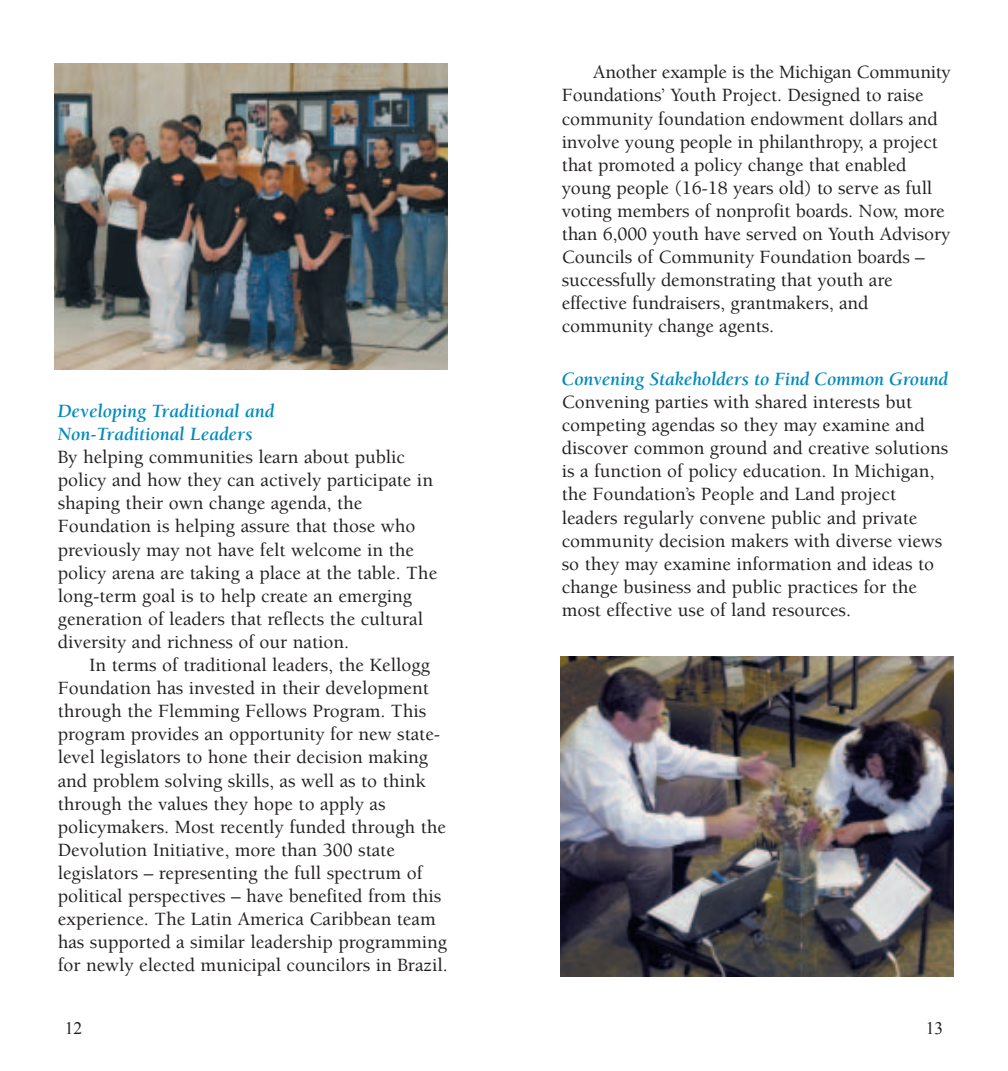
<style>
.page{position:relative;width:1008px;height:1071px;background:#fff}
.page>*{position:absolute;margin:0;border:0;box-sizing:border-box;transform-origin:0 0}
.t1{font:500 19.25px/23.1px "Berkeley";color:#231f20}
.t2{font:italic 700 19.25px/23.1px "Berkeley";color:#008bbd}
.t3{font:17.5px "Times New Roman";color:#231f20}
</style>
<div class="page">
<img style="left:54px;top:63px;width:394px;height:306px">
<img style="left:560px;top:657px;width:394px;height:319px">
<p class="t2" style="left:58px;top:401px;width:218px">Developing Traditional and<br>Non-Traditional Leaders</p>
<p class="t1" style="left:58px;top:447px;width:381px">By helping communities learn about public policy and how they can actively participate in shaping their own change agenda, the Foundation is helping assure that those who previously may not have felt welcome in the policy arena are taking a place at the table. The long-term goal is to help create an emerging generation of leaders that reflects the cultural diversity and richness of our nation.</p>
<p class="t1" style="left:58px;top:655px;width:392px;text-indent:32px">In terms of traditional leaders, the Kellogg Foundation has invested in their development through the Flemming Fellows Program. This program provides an opportunity for new state&shy;level legislators to hone their decision making and problem solving skills, as well as to think through the values they hope to apply as policymakers. Most recently funded through the Devolution Initiative, more than 300 state legislators – representing the full spectrum of political perspectives – have benefited from this experience. The Latin America Caribbean team has supported a similar leadership programming for newly elected municipal councilors in Brazil.</p>
<p class="t1" style="left:562px;top:62px;width:391px;text-indent:32px">Another example is the Michigan Community Foundations’ Youth Project. Designed to raise community foundation endowment dollars and involve young people in philanthropy, a project that promoted a policy change that enabled young people (16-18 years old) to serve as full voting members of nonprofit boards. Now, more than 6,000 youth have served on Youth Advisory Councils of Community Foundation boards – successfully demonstrating that youth are effective fundraisers, grantmakers, and community change agents.</p>
<p class="t2" style="left:562px;top:369px;width:388px">Convening Stakeholders to Find Common Ground</p>
<p class="t1" style="left:562px;top:392px;width:388px">Convening parties with shared interests but competing agendas so they may examine and discover common ground and creative solutions is a function of policy education. In Michigan, the Foundation’s People and Land project leaders regularly convene public and private community decision makers with diverse views so they may examine information and ideas to change business and public practices for the most effective use of land resources.</p>
<p class="t3" style="left:65px;top:1018px;width:19px">12</p>
<p class="t3" style="left:926px;top:1018px;width:19px">13</p>
</div>
